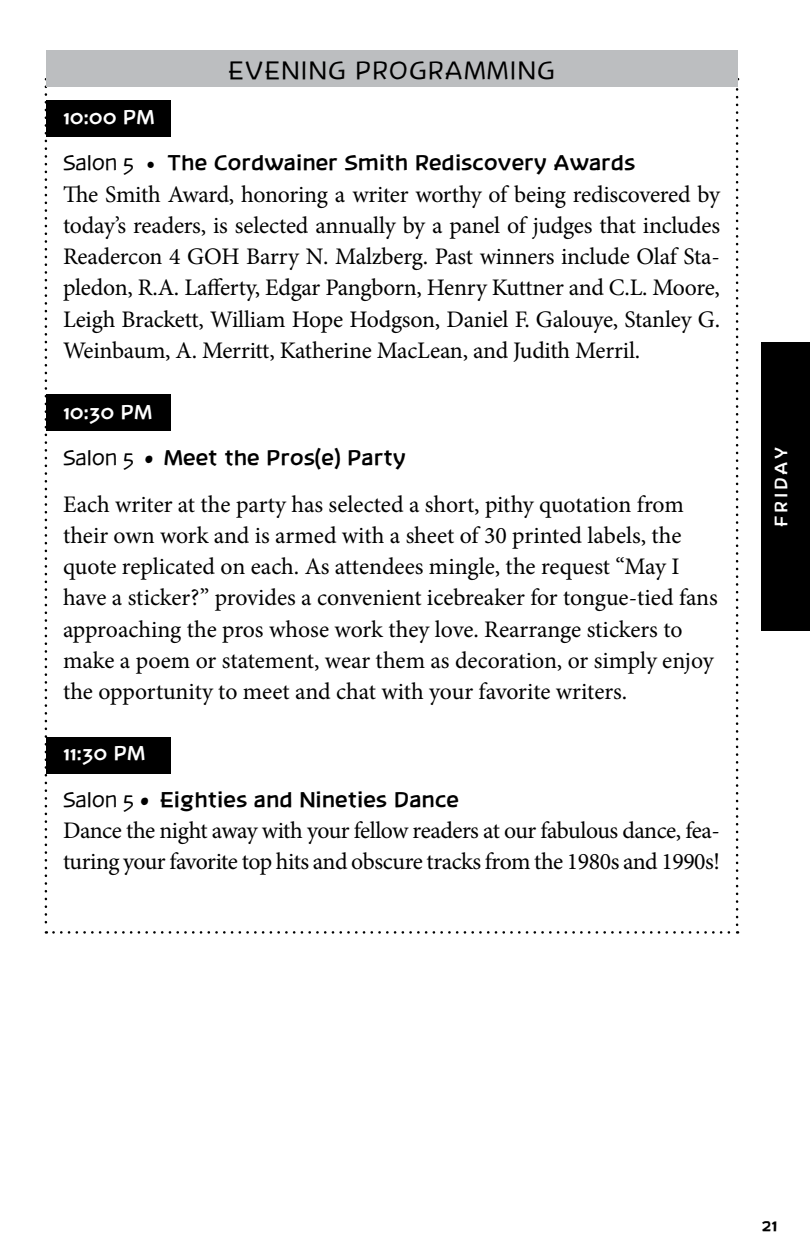
<style>
.page{position:relative;width:810px;height:1260px;background:#fff}
.page>*{position:absolute;margin:0;border:0;box-sizing:border-box;transform-origin:0 0}
.t1{font:25px "Banksia";letter-spacing:.05em;color:#000}
.t2{font:23.75px/31.2px "Minion Pro";letter-spacing:-.01em;color:#000}
.t3{font:700 21.25px "Banksia";color:#000}
.t4{font:700 20px "Banksia";color:#fff}
.t5{font:700 17.5px "Banksia";letter-spacing:.15em;color:#fff}
.t6{font:700 17.5px "Banksia";color:#000}
.s1{font-weight:400}
.s2{font-family:"Minion Pro";font-weight:400;font-size:23.75px}
.s3{font-size:20px}
</style>
<div class="page">
<svg style="left:45px;top:87px;width:2px;height:847px"></svg>
<svg style="left:53px;top:931px;width:685px;height:3px"></svg>
<svg style="left:736px;top:78px;width:2px;height:847px"></svg>
<div style="left:761px;top:343px;width:49px;height:288px;background:#000"></div>
<div style="left:46px;top:51px;width:691px;height:36px;background:#bcbec0"></div>
<div style="left:46px;top:100px;width:124px;height:36px;background:#000"></div>
<div style="left:46px;top:394px;width:124px;height:37px;background:#000"></div>
<div style="left:46px;top:737px;width:124px;height:36px;background:#000"></div>
<p class="t1" style="left:228px;top:56px;width:328px">EVENING PROGRAMMING</p>
<p class="t4" style="left:63px;top:105px;width:93px">10:00 PM</p>
<p class="t3" style="left:63px;top:151px;width:574px"><span class="s1">Salon 5</span> <span class="s2">•</span> The Cordwainer Smith Rediscovery Awards</p>
<p class="t2" style="left:63px;top:179px;width:659px;text-align:justify">The Smith Award, honoring a writer worthy of being rediscovered by today’s readers, is selected annually by a panel of judges that includes Readercon 4 GOH Barry N. Malzberg. Past winners include Olaf Sta&shy;pledon, R.A. Lafferty, Edgar Pangborn, Henry Kuttner and C.L. Moore, Leigh Brackett, William Hope Hodgson, Daniel F. Galouye, Stanley G.<br>Weinbaum, A. Merritt, Katherine MacLean, and Judith Merril.</p>
<p class="t4" style="left:63px;top:400px;width:91px">10:30 PM</p>
<p class="t3" style="left:63px;top:446px;width:345px"><span class="s1">Salon 5</span> <span class="s3">•</span> Meet the Pros(e) Party</p>
<p class="t2" style="left:63px;top:488px;width:656px">Each writer at the party has selected a short, pithy quotation from their own work and is armed with a sheet of 30 printed labels, the quote replicated on each. As attendees mingle, the request “May I have a sticker?” provides a convenient icebreaker for tongue-tied fans approaching the pros whose work they love. Rearrange stickers to make a poem or statement, wear them as decoration, or simply enjoy the opportunity to meet and chat with your favorite writers.</p>
<p class="t4" style="left:63px;top:742px;width:84px">11:30 PM</p>
<p class="t3" style="left:63px;top:787px;width:398px"><span class="s1">Salon 5</span> <span class="s3">•</span> Eighties and Nineties Dance</p>
<p class="t2" style="left:63px;top:815px;width:659px">Dance the night away with your fellow readers at our fabulous dance, fea&shy;turing your favorite top hits and obscure tracks from the 1980s and 1990s!</p>
<p class="t5" style="left:771px;top:527px;width:81px;rotate:-90deg">FRIDAY</p>
<p class="t6" style="left:761px;top:1215px;width:18px">21</p>
</div>
